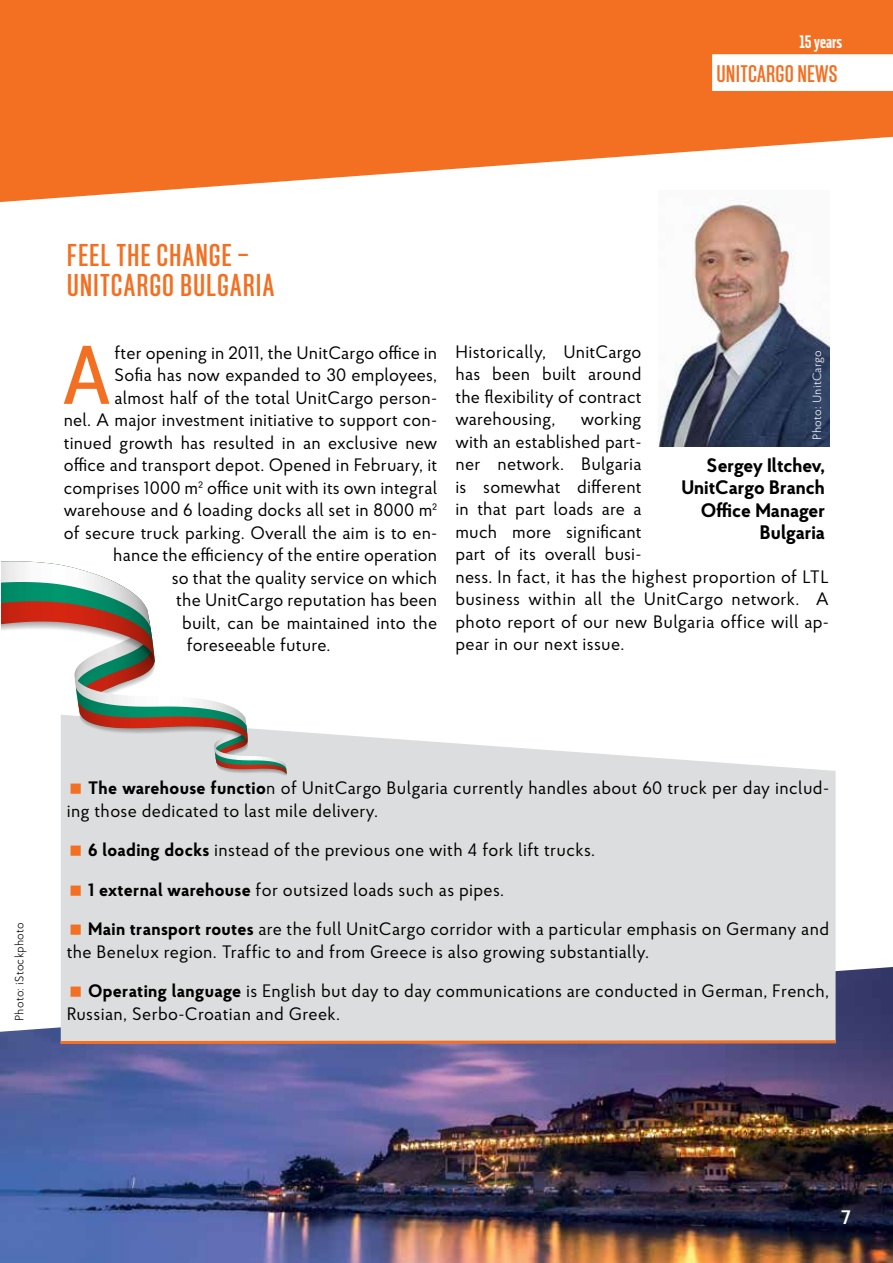
<style>
.page{position:relative;width:893px;height:1263px;background:#fff}
.page>*{position:absolute;margin:0;border:0;box-sizing:border-box;transform-origin:0 0}
.t1{font:500 82.35px "Solido";color:#f36f21}
.t2{font:500 31.5px/30px "Solido Compressed";letter-spacing:.03em;color:#f36f21}
.t3{font:500 24px "Solido Compressed";letter-spacing:.01em;color:#f36f21}
.t4{font:700 19.5px/22.5px "Proba Pro";color:#000;text-align:right}
.t5{font:600 19.5px "Proba Pro";color:#fff}
.t6{font:18px/22.5px "Proba Pro";letter-spacing:.01em;color:#000}
.t7{font:700 18px "Solido Compressed";color:#fff}
.t8{font:300 12px "Proba Pro";letter-spacing:.02em;color:#000}
.t9{font:300 12px "Proba Pro";letter-spacing:.02em;color:#fff}
.s1{font-weight:700}
</style>
<div class="page">
<img style="left:1px;top:1032px;width:892px;height:231px">
<svg style="left:0;top:967px;width:893px;height:65px"></svg>
<svg style="left:0;top:0;width:893px;height:202px;fill:#f36f21"></svg>
<div style="left:712px;top:54px;width:181px;height:37px;background:#fff"></div>
<div style="left:61px;top:731px;width:775px;height:308px;background:#dcddde"></div>
<svg style="left:57px;top:1039px;width:782px;height:6px;background:#c9886f"></svg>
<img style="left:658px;top:191px;width:171px;height:256px">
<svg style="left:1px;top:561px;width:287px;height:216px"></svg>
<svg style="left:71px;top:783px;width:10px;height:11px"></svg>
<svg style="left:71px;top:845px;width:10px;height:11px"></svg>
<svg style="left:71px;top:885px;width:10px;height:10px"></svg>
<svg style="left:71px;top:924px;width:10px;height:11px"></svg>
<svg style="left:71px;top:986px;width:10px;height:11px"></svg>
<p class="t7" style="left:799px;top:31px;width:44px">15 years</p>
<h3 class="t3" style="left:716px;top:60px;width:123px">UNITCARGO NEWS</h3>
<h2 class="t2" style="left:67px;top:241px;width:209px">FEEL THE CHANGE –<br>UNITCARGO BULGARIA</h2>
<h1 class="t1" style="left:63px;top:328px;width:49px">A</h1>
<p class="t6" style="left:115px;top:341px;width:324px">fter opening in 2011, the UnitCargo office in</p>
<p class="t6" style="left:115px;top:364px;width:324px">Sofia has now expanded to 30 employees,</p>
<p class="t6" style="left:115px;top:386px;width:324px">almost half of the total UnitCargo person-</p>
<p class="t6" style="left:64px;top:409px;width:375px">nel. A major investment initiative to support con-</p>
<p class="t6" style="left:64px;top:431px;width:375px">tinued growth has resulted in an exclusive new</p>
<p class="t6" style="left:64px;top:454px;width:375px">office and transport depot. Opened in February, it</p>
<p class="t6" style="left:64px;top:476px;width:375px">comprises 1000 m² office unit with its own integral</p>
<p class="t6" style="left:64px;top:499px;width:375px">warehouse and 6 loading docks all set in 8000 m²</p>
<p class="t6" style="left:64px;top:521px;width:375px">of secure truck parking. Overall the aim is to en-</p>
<p class="t6" style="left:113px;top:544px;width:325px">hance the efficiency of the entire operation</p>
<p class="t6" style="left:172px;top:566px;width:267px">so that the quality service on which</p>
<p class="t6" style="left:176px;top:589px;width:263px">the UnitCargo reputation has been</p>
<p class="t6" style="left:182px;top:611px;width:257px">built, can be maintained into the</p>
<p class="t6" style="left:187px;top:634px;width:145px">foreseeable future.</p>
<p class="t6" style="left:455px;top:340px;width:188px;text-align:justify">Historically, UnitCargo has been built around the flexibility of contract warehousing,</p>
<p class="t9" style="left:809px;top:440px;width:91px;rotate:-90deg">Photo: UnitCargo</p>
<p class="t6" style="left:455px;top:407px;width:375px;text-indent:125px">working<br>with an established part-<br>ner network. Bulgaria<br>is somewhat different<br>in that part loads are a<br>much more significant<br>part of its overall busi-<br>ness. In fact, it has the highest proportion of LTL business within all the UnitCargo network. A photo report of our new Bulgaria office will ap&shy;pear in our next issue.</p>
<p class="t4" style="left:681px;top:453px;width:145px">Sergey Iltchev,<br>UnitCargo Branch<br>Office Manager<br>Bulgaria</p>
<p class="t8" style="left:12px;top:1021px;width:101px;rotate:-90deg">Photo: iStockphoto</p>
<p class="t6" style="left:67px;top:776px;width:764px;text-indent:21px"><span class="s1">The warehouse functio</span>n of UnitCargo Bulgaria currently handles about 60 truck per day includ&shy;ing those dedicated to last mile delivery.</p>
<p class="t6" style="left:88px;top:830px;width:743px;line-height:39.5px"><span class="s1">6 loading docks</span> instead of the previous one with 4 fork lift trucks.<br><span class="s1">1 external warehouse</span> for outsized loads such as pipes.<br><span class="s1">Main transport routes</span> are the full UnitCargo corridor with a particular emphasis on Germany and</p>
<p class="t6" style="left:88px;top:931px;width:743px;line-height:39.5px;text-indent:-21px">the Benelux region. Traffic to and from Greece is also growing substantially.<br><span class="s1">Operating language</span> is English but day to day communications are conducted in German, French,</p>
<p class="t6" style="left:67px;top:1002px;width:275px">Russian, Serbo-Croatian and Greek.</p>
<p class="t5" style="left:841px;top:1205px;width:12px">7</p>
</div>
